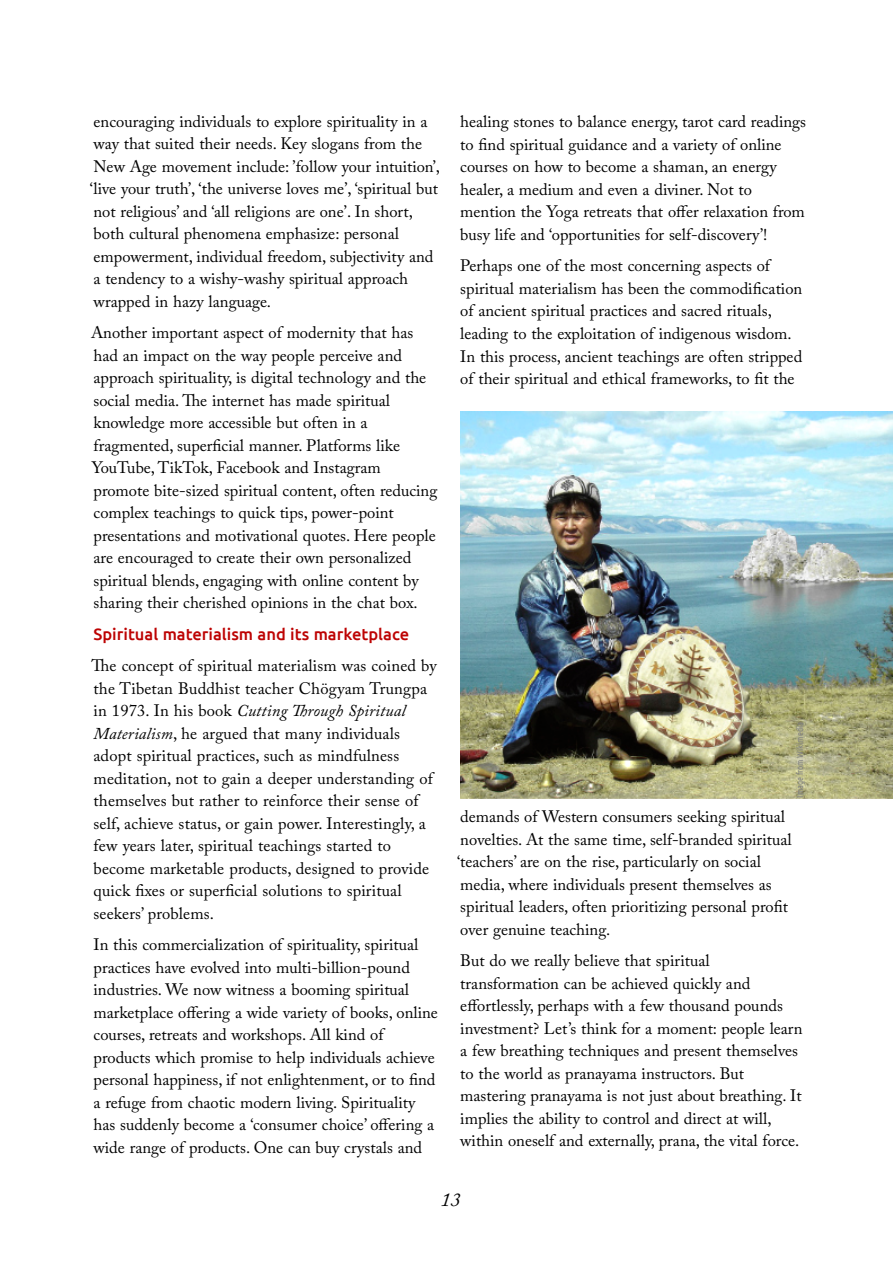
<style>
.page{position:relative;width:893px;height:1263px;background:#fff}
.page>*{position:absolute;margin:0;border:0;box-sizing:border-box;transform-origin:0 0}
.t1{font:italic 19.5px "Adobe Caslon Pro";color:#000}
.t2{font:16.5px/22.5px "Adobe Caslon Pro";color:#000}
.t3{font:500 16.5px "Ubuntu";color:#bd0303}
.t4{font:9px "Ubuntu Condensed";color:#808080}
.s1{font-style:italic}
</style>
<div class="page">
<img style="left:460px;top:411px;width:433px;height:388px">
<p class="t2" style="left:90px;top:112px;width:352px">encouraging individuals to explore spirituality in a way that suited their needs. Key slogans from the New Age movement include: ’follow your intuition’, ‘live your truth’, ‘the universe loves me’, ‘spiritual but not religious’ and ‘all religions are one’. In short, both cultural phenomena emphasize: personal empowerment, individual freedom, subjectivity and a tendency to a wishy-washy spiritual approach wrapped in hazy language.</p>
<p class="t2" style="left:91px;top:323px;width:348px">Another important aspect of modernity that has had an impact on the way people perceive and approach spirituality, is digital technology and the social media. The internet has made spiritual knowledge more accessible but often in a fragmented, superficial manner. Platforms like YouTube, TikTok, Facebook and Instagram promote bite-sized spiritual content, often reducing complex teachings to quick tips, power-point presentations and motivational quotes. Here people are encouraged to create their own personalized spiritual blends, engaging with online content by sharing their cherished opinions in the chat box.</p>
<p class="t3" style="left:94px;top:627px;width:317px">Spiritual materialism and its marketplace</p>
<p class="t2" style="left:92px;top:656px;width:347px">The concept of spiritual materialism was coined by the Tibetan Buddhist teacher Chögyam Trungpa in 1973. In his book <span class="s1">Cutting Through Spiritual Materialism</span>, he argued that many individuals adopt spiritual practices, such as mindfulness meditation, not to gain a deeper understanding of themselves but rather to reinforce their sense of self, achieve status, or gain power. Interestingly, a few years later, spiritual teachings started to become marketable products, designed to provide quick fixes or superficial solutions to spiritual seekers’ problems.</p>
<p class="t2" style="left:94px;top:935px;width:346px">In this commercialization of spirituality, spiritual practices have evolved into multi-billion-pound industries. We now witness a booming spiritual marketplace offering a wide variety of books, online courses, retreats and workshops. All kind of products which promise to help individuals achieve personal happiness, if not enlightenment, or to find a refuge from chaotic modern living. Spirituality has suddenly become a ‘consumer choice’ offering a wide range of products. One can buy crystals and</p>
<p class="t2" style="left:460px;top:112px;width:347px">healing stones to balance energy, tarot card readings to find spiritual guidance and a variety of online courses on how to become a shaman, an energy healer, a medium and even a diviner. Not to mention the Yoga retreats that offer relaxation from busy life and ‘opportunities for self-discovery’!</p>
<p class="t2" style="left:460px;top:256px;width:343px">Perhaps one of the most concerning aspects of spiritual materialism has been the commodification of ancient spiritual practices and sacred rituals, leading to the exploitation of indigenous wisdom.<br>In this process, ancient teachings are often stripped of their spiritual and ethical frameworks, to fit the</p>
<p class="t4" style="left:796px;top:798px;width:77px;rotate:-90deg">Image from Wikimedia</p>
<p class="t2" style="left:457px;top:807px;width:336px">demands of Western consumers seeking spiritual novelties. At the same time, self-branded spiritual ‘teachers’ are on the rise, particularly on social media, where individuals present themselves as spiritual leaders, often prioritizing personal profit over genuine teaching.</p>
<p class="t2" style="left:460px;top:951px;width:344px">But do we really believe that spiritual transformation can be achieved quickly and effortlessly, perhaps with a few thousand pounds investment? Let’s think for a moment: people learn a few breathing techniques and present themselves to the world as pranayama instructors. But mastering pranayama is not just about breathing. It implies the ability to control and direct at will, within oneself and externally, prana, the vital force.</p>
<p class="t1" style="left:441px;top:1192px;width:21px">13</p>
</div>
